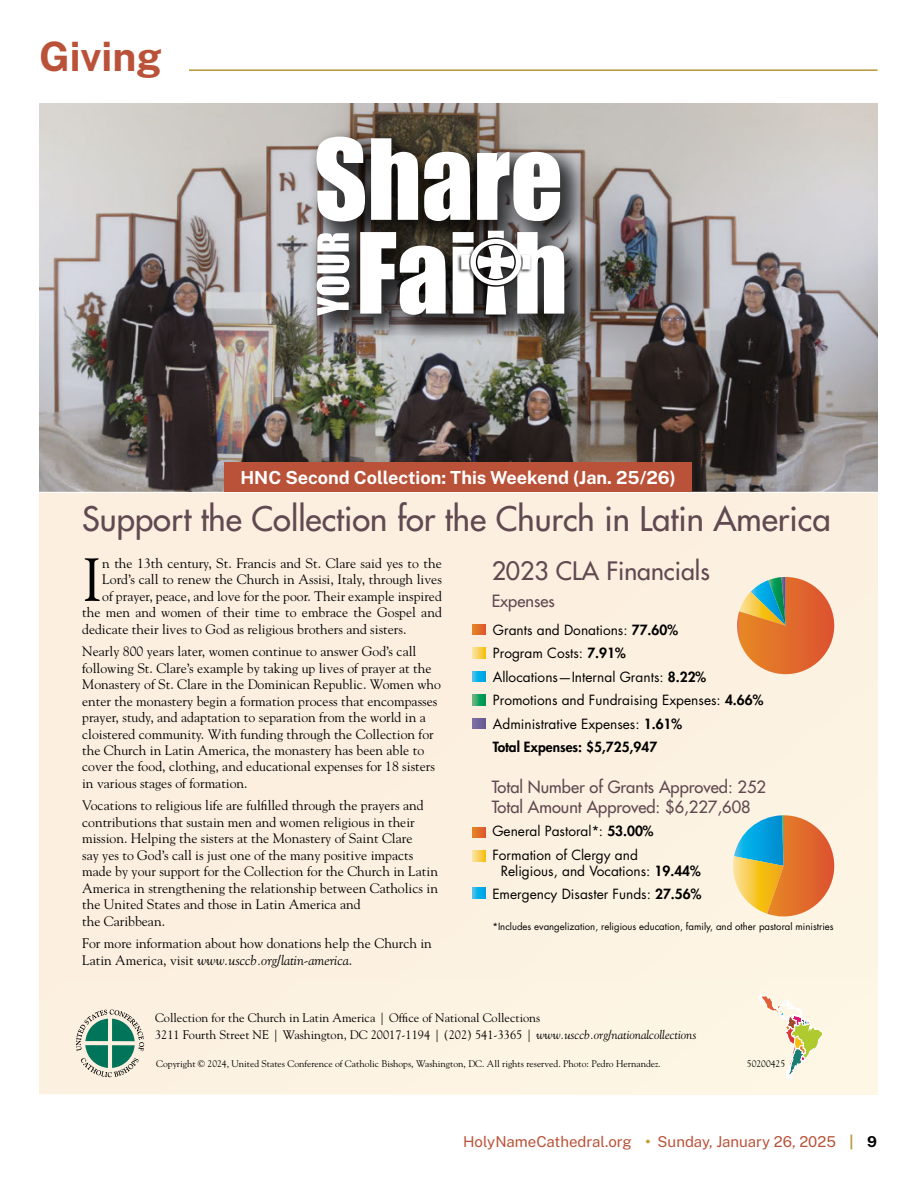
<style>
.page{position:relative;width:918px;height:1188px;background:#fff}
.page>*{position:absolute;margin:0;border:0;box-sizing:border-box;transform-origin:0 0}
.t1{font:60.45px "Goudy Std";color:#000}
.t2{font:100 40.5px "Rgrpgf Public Sans";color:#b95238}
.t3{font:500 33px "Futura Std";color:#604951}
.t4{font:500 24.75px "Futura Std";color:#604951}
.deck{font:100 18px "Rgrpgf Public Sans";color:#fff}
.t5{font:500 16.5px/20.5px "Futura Std";color:#604951}
.t6{font:100 15px "Vspkvd Public Sans";color:#b95238}
.t7{font:13.65px/16.5px "Goudy Std";color:#000}
.t8{font:13.65px/23.5px "Futura Std";color:#000}
.t9{font:12.3px/16.4px "Goudy Std";color:#000}
.t10{font:9.6px "Goudy Std";color:#000}
.t11{font:9.6px "Futura Std";color:#000}
.s1{font-style:italic}
.s2{font-weight:800}
.s3{font-family:"Rgrpgf Public Sans";color:#c39f33}
.s4{font-family:"Rgrpgf Public Sans";color:#b7973a}
.s5{font-family:"Rgrpgf Public Sans";color:#000}
</style>
<div class="page">
<hr style="left:189px;top:69px;width:689px;height:2px;background:#b7973a">
<img style="left:39px;top:104px;width:839px;height:388px">
<div style="left:39px;top:493px;width:839px;height:487px;background:#fcefe0"></div>
<svg style="left:472px;top:718px;width:14px;height:11px"></svg>
<svg style="left:472px;top:671px;width:14px;height:11px"></svg>
<svg style="left:472px;top:695px;width:14px;height:10px"></svg>
<svg style="left:472px;top:648px;width:14px;height:10px"></svg>
<svg style="left:472px;top:624px;width:14px;height:11px"></svg>
<svg style="left:472px;top:888px;width:14px;height:11px"></svg>
<svg style="left:472px;top:851px;width:14px;height:10px"></svg>
<svg style="left:472px;top:827px;width:14px;height:11px"></svg>
<div style="left:306px;top:126px;width:288px;height:219px;background:#000;opacity:.75"></div>
<svg style="left:360px;top:232px;width:86px;height:83px"></svg>
<div style="left:457px;top:230px;width:74px;height:89px;background:#000;opacity:.75"></div>
<svg style="left:453px;top:231px;width:111px;height:84px"></svg>
<svg style="left:317px;top:137px;width:48px;height:85px"></svg>
<svg style="left:371px;top:138px;width:47px;height:82px"></svg>
<svg style="left:424px;top:152px;width:46px;height:69px"></svg>
<svg style="left:477px;top:152px;width:83px;height:69px"></svg>
<svg style="left:317px;top:233px;width:32px;height:83px"></svg>
<svg style="left:737px;top:577px;width:97px;height:97px;background:#d39160"></svg>
<svg style="left:729px;top:815px;width:105px;height:101px;background:#c7a477"></svg>
<div style="left:39px;top:980px;width:839px;height:114px;background:#fef7e5"></div>
<svg style="left:76px;top:1009px;width:68px;height:68px"></svg>
<svg style="left:758px;top:994px;width:65px;height:87px"></svg>
<div style="left:224px;top:462px;width:468px;height:30px;background:#b95238"></div>
<p class="t2" style="left:39px;top:30px;width:124px">Giving</p>
<p class="deck" style="left:240px;top:465px;width:437px">HNC Second Collection: This Weekend (Jan. 25/26)</p>
<p class="t3" style="left:82px;top:499px;width:750px">Support the Collection for the Church in Latin America</p>
<p class="t4" style="left:492px;top:555px;width:220px">2023 CLA Financials</p>
<p class="t5" style="left:492px;top:590px;width:65px">Expenses</p>
<p class="t1" style="left:82px;top:542px;width:22px">I</p>
<p class="t7" style="left:102px;top:555px;width:341px">n the 13th century, St. Francis and St. Clare said yes to the</p>
<p class="t7" style="left:102px;top:571px;width:341px">Lord’s call to renew the Church in Assisi, Italy, through lives</p>
<p class="t7" style="left:102px;top:588px;width:341px">of prayer, peace, and love for the poor. Their example inspired</p>
<p class="t7" style="left:82px;top:604px;width:361px">the men and women of their time to embrace the Gospel and</p>
<p class="t7" style="left:82px;top:621px;width:326px">dedicate their lives to God as religious brothers and sisters.</p>
<p class="t7" style="left:82px;top:643px;width:360px">Nearly 800 years later, women continue to answer God’s call following St. Clare’s example by taking up lives of prayer at the Monastery of St. Clare in the Dominican Republic. Women who enter the monastery begin a formation process that encompasses prayer, study, and adaptation to separation from the world in a cloistered community. With funding through the Collection for the Church in Latin America, the monastery has been able to cover the food, clothing, and educational expenses for 18 sisters in various stages of formation.</p>
<p class="t7" style="left:82px;top:797px;width:357px">Vocations to religious life are fulfilled through the prayers and contributions that sustain men and women religious in their mission. Helping the sisters at the Monastery of Saint Clare<br>say yes to God’s call is just one of the many positive impacts made by your support for the Collection for the Church in Latin America in strengthening the relationship between Catholics in the United States and those in Latin America and<br>the Caribbean.</p>
<p class="t7" style="left:82px;top:935px;width:351px">For more information about how donations help the Church in<br>Latin America, visit <span class="s1">www.usccb.org/latin-america</span>.</p>
<p class="t8" style="left:493px;top:618px;width:272px">Grants and Donations: <span class="s2">77.60%<br></span>Program Costs: <span class="s2">7.91%<br></span>Allocations—Internal Grants: <span class="s2">8.22%<br></span>Promotions and Fundraising Expenses: <span class="s2">4.66%<br></span>Administrative Expenses: <span class="s2">1.61%<br>Total Expenses: $5,725,947</span></p>
<p class="t5" style="left:492px;top:777px;width:276px">Total Number of Grants Approved: 252<br>Total Amount Approved: $6,227,608</p>
<p class="t8" style="left:492px;top:819px;width:163px">General Pastoral*: <span class="s2">53.00%<br></span>Formation of Clergy and</p>
<p class="t8" style="left:492px;top:859px;width:211px;text-align:center">Religious, and Vocations: <span class="s2">19.44%<br></span>Emergency Disaster Funds: <span class="s2">27.56%</span></p>
<p class="t11" style="left:492px;top:921px;width:343px">*Includes evangelization, religious education, family, and other pastoral ministries</p>
<p class="t9" style="left:155px;top:1010px;width:543px">Collection for the Church in Latin America | Office of National Collections<br>3211 Fourth Street NE | Washington, DC 20017-1194 | (202) 541-3365 | <span class="s1">www.usccb.org/nationalcollections</span></p>
<p class="t10" style="left:156px;top:1057px;width:506px">Copyright © 2024, United States Conference of Catholic Bishops, Washington, DC. All rights reserved. Photo: Pedro Hernandez.</p>
<p class="t10" style="left:747px;top:1057px;width:40px">50200425</p>
<p class="t6" style="left:463px;top:1131px;width:415px">HolyNameCathedral.org <span class="s3">•</span> Sunday, January 26, 2025 <span class="s4">|</span> <span class="s5">9</span></p>
</div>
